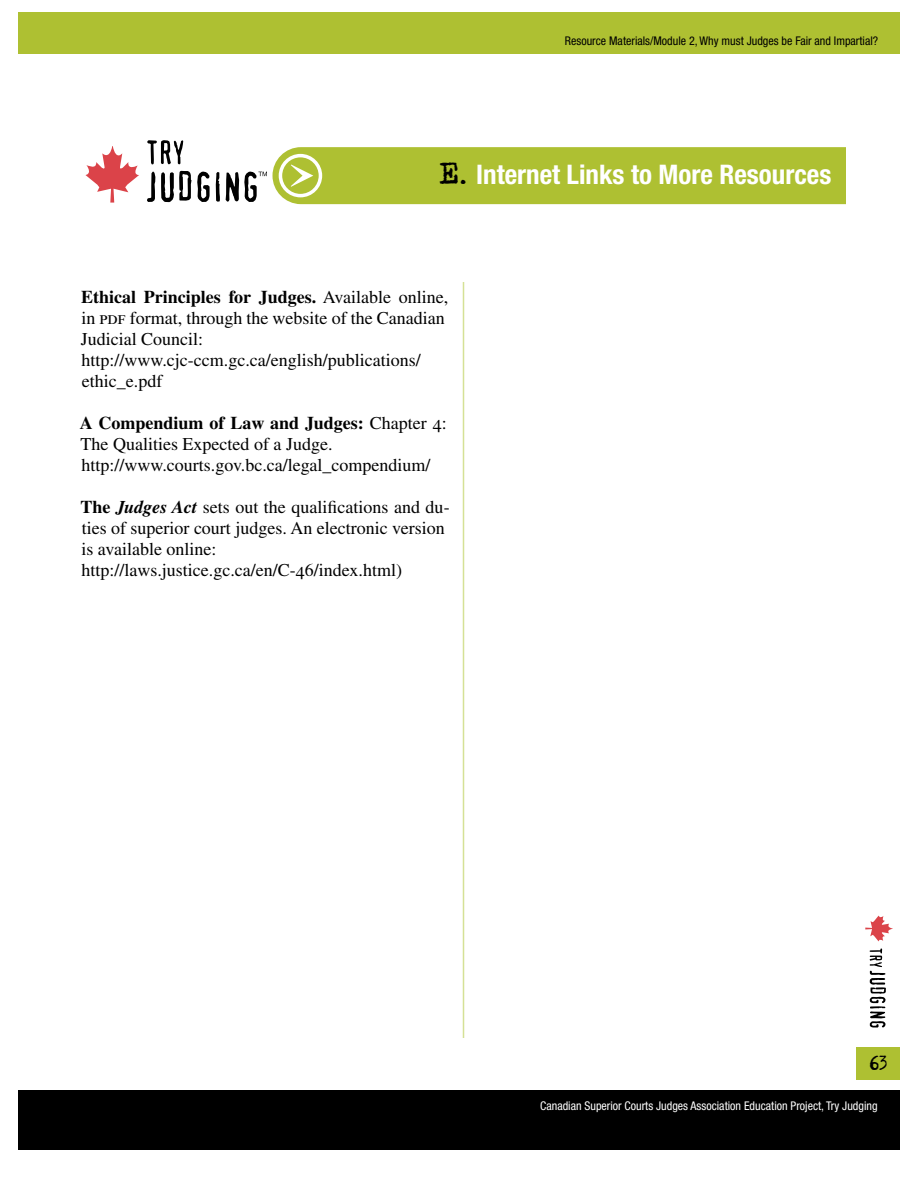
<style>
.page{position:relative;width:918px;height:1188px;background:#fff}
.page>*{position:absolute;margin:0;border:0;box-sizing:border-box;transform-origin:0 0}
.t1{font:700 condensed 27px "Helvetica Neue Std";color:#fff}
.t2{font:18px/21px "Times LT Std";color:#000}
.t3{font:18px "Adler accent";color:#000}
.t4{font:condensed 12px "Helvetica Neue Std";color:#fff}
.t5{font:condensed 12px "Helvetica Neue Std";color:#000}
.s1{font-family:"Adler accent";font-weight:400;font-stretch:normal;color:#000}
.s2{font-weight:700}
.s3{font-weight:700;font-style:italic}
</style>
<div class="page">
<div style="left:18px;top:12px;width:882px;height:42px;background:#aec032"></div>
<div style="left:18px;top:1090px;width:882px;height:60px;background:#000"></div>
<div style="left:856px;top:1047px;width:44px;height:33px;background:#aec032"></div>
<svg style="left:865px;top:915px;width:28px;height:27px"></svg>
<svg style="left:870px;top:948px;width:16px;height:80px"></svg>
<hr style="left:463px;top:282px;width:1px;height:756px;background:#d5e196">
<svg style="left:147px;top:140px;width:36px;height:24px"></svg>
<svg style="left:147px;top:172px;width:8px;height:30px"></svg>
<svg style="left:161px;top:171px;width:49px;height:31px"></svg>
<svg style="left:216px;top:172px;width:4px;height:30px"></svg>
<svg style="left:226px;top:147px;width:620px;height:57px;background:#b2c243"></svg>
<svg style="left:85px;top:146px;width:54px;height:57px"></svg>
<p class="t5" style="left:565px;top:34px;width:315px">Resource Materials/Module 2, Why must Judges be Fair and Impartial?</p>
<h1 class="t1" style="left:440px;top:158px;width:393px"><span class="s1">E.</span> Internet Links to More Resources</h1>
<p class="t2" style="left:81px;top:286px;width:369px"><span class="s2">Ethical Principles for Judges.</span> Available online, in PDF format, through the website of the Canadian Judicial Council: http://www.cjc-ccm.gc.ca/english/publications/ ethic_e.pdf</p>
<p class="t2" style="left:80px;top:412px;width:368px"><span class="s2">A Compendium of Law and Judges:</span> Chapter 4:<br>The Qualities Expected of a Judge. http://www.courts.gov.bc.ca/legal_compendium/</p>
<p class="t2" style="left:81px;top:496px;width:371px"><span class="s2">The</span> <span class="s3">Judges Act</span> sets out the qualifications and du&shy;ties of superior court judges. An electronic version is available online: http://laws.justice.gc.ca/en/C-46/index.html)</p>
<p class="t3" style="left:870px;top:1055px;width:10px">63</p>
<p class="t4" style="left:540px;top:1099px;width:339px">Canadian Superior Courts Judges Association Education Project, Try Judging</p>
</div>
